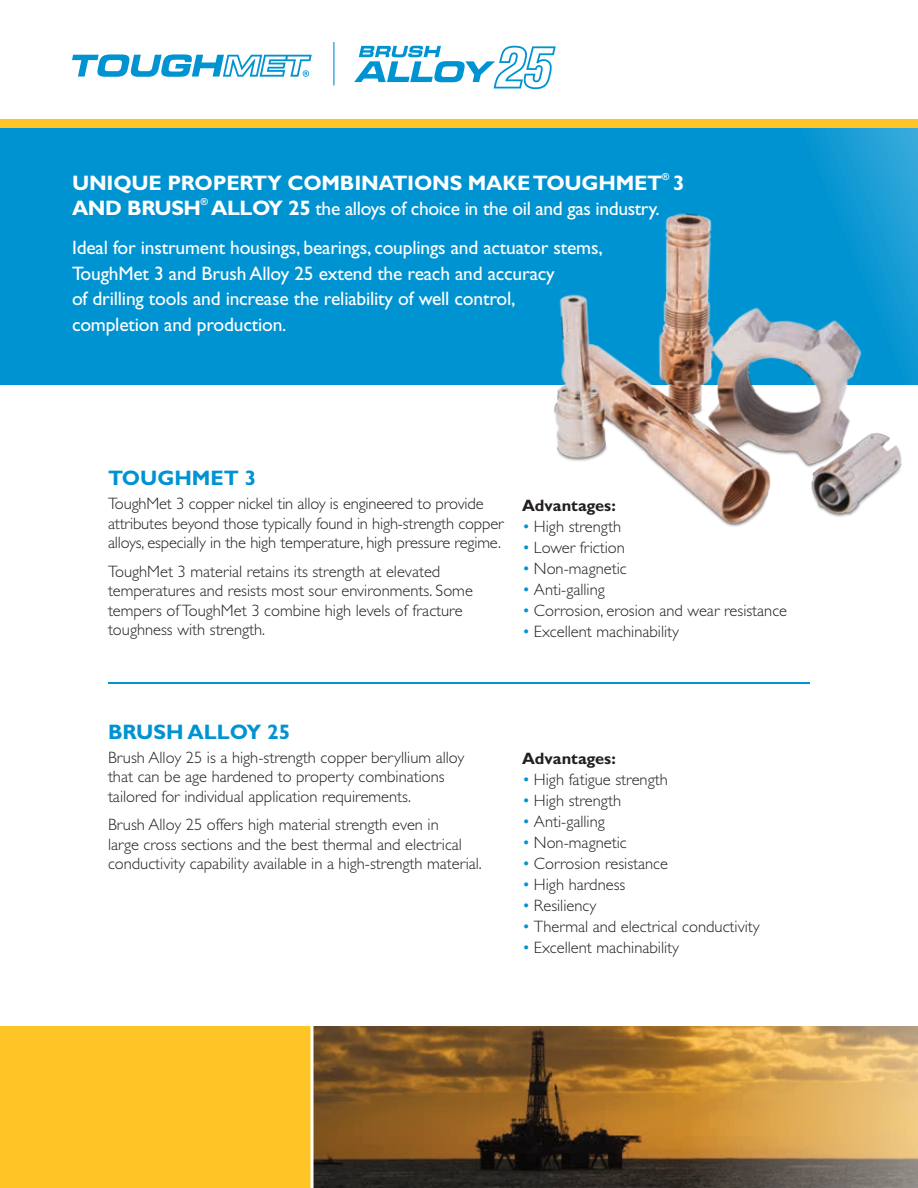
<style>
.page{position:relative;width:918px;height:1188px;background:#fff}
.page>*{position:absolute;margin:0;border:0;box-sizing:border-box;transform-origin:0 0}
.t1{font:700 21px "Gill Sans Std";letter-spacing:-.01em;color:#fff}
.t2{font:700 21px "Gill Sans Std";color:#0093d1}
.t3{font:19.5px/25.5px "Gill Sans Std";letter-spacing:-.01em;color:#fff}
.t4{font:300 16.5px/19.5px "Gill Sans Std";color:#231f20}
.t5{font:700 16.5px "Gill Sans Std";color:#231f20}
.t6{font:700 9.6px "Gill Sans Std";color:#fff}
.s1{font-weight:700;font-size:21px}
.s2{color:#0093d1}
</style>
<div class="page">
<div style="left:0;top:128px;width:918px;height:257px;background:#0093d1"></div>
<div style="left:0;top:1026px;width:918px;height:162px;background:#ffc426"></div>
<img style="left:314px;top:1026px;width:604px;height:162px">
<div style="left:0;top:119px;width:918px;height:9px;background:#ffc426"></div>
<svg style="left:310px;top:1026px;width:4px;height:162px"></svg>
<svg style="left:72px;top:54px;width:240px;height:23px"></svg>
<svg style="left:354px;top:46px;width:202px;height:43px"></svg>
<hr style="left:333px;top:42px;width:1px;height:43px;background:#0093d1">
<hr style="left:108px;top:682px;width:702px;height:2px;background:#0093d1">
<img style="left:554px;top:199px;width:364px;height:328px">
<p class="t1" style="left:72px;top:170px;width:585px">UNIQUE PROPERTY COMBINATIONS MAKE TOUGH MET</p>
<p class="t6" style="left:662px;top:171px;width:9px">®</p>
<p class="t1" style="left:673px;top:170px;width:13px">3</p>
<p class="t1" style="left:72px;top:196px;width:125px">AND BRUSH</p>
<p class="t6" style="left:201px;top:196px;width:9px">®</p>
<p class="t3" style="left:72px;top:189px;width:589px;line-height:39px;text-indent:139px"><span class="s1">ALLOY 25</span> the alloys of choice in the oil and gas industry.<br>Ideal for instrument housings, bearings, couplings and actuator stems,</p>
<p class="t3" style="left:72px;top:261px;width:484px">ToughMet 3 and Brush Alloy 25 extend the reach and accuracy of drilling tools and increase the reliability of well control, completion and production.</p>
<p class="t2" style="left:108px;top:466px;width:150px">TOUGH MET 3</p>
<p class="t4" style="left:108px;top:494px;width:397px">ToughMet 3 copper nickel tin alloy is engineered to provide attributes beyond those typically found in high-strength copper alloys, especially in the high temperature, high pressure regime.</p>
<p class="t4" style="left:108px;top:562px;width:366px">ToughMet 3 material retains its strength at elevated temperatures and resists most sour environments. Some tempers of ToughMet 3 combine high levels of fracture toughness with strength.</p>
<p class="t5" style="left:522px;top:496px;width:95px">ADVANTAGES:</p>
<p class="t4" style="left:522px;top:517px;width:101px"><span class="s2">•</span> High strength</p>
<p class="t4" style="left:522px;top:538px;width:104px"><span class="s2">•</span> Lower friction</p>
<p class="t4" style="left:522px;top:559px;width:106px"><span class="s2">•</span> Non-magnetic</p>
<p class="t4" style="left:522px;top:580px;width:84px"><span class="s2">•</span> Anti-galling</p>
<p class="t4" style="left:522px;top:601px;width:267px"><span class="s2">•</span> Corrosion, erosion and wear resistance</p>
<p class="t4" style="left:522px;top:622px;width:159px"><span class="s2">•</span> Excellent machinability</p>
<p class="t2" style="left:108px;top:719px;width:184px">BRUSH ALLOY 25</p>
<p class="t4" style="left:108px;top:748px;width:358px">Brush Alloy 25 is a high-strength copper beryllium alloy that can be age hardened to property combinations tailored for individual application requirements.</p>
<p class="t4" style="left:108px;top:815px;width:375px">Brush Alloy 25 offers high material strength even in<br>large cross sections and the best thermal and electrical conductivity capability available in a high-strength material.</p>
<p class="t5" style="left:522px;top:749px;width:95px">ADVANTAGES:</p>
<p class="t4" style="left:522px;top:770px;width:147px"><span class="s2">•</span> High fatigue strength</p>
<p class="t4" style="left:522px;top:791px;width:101px"><span class="s2">•</span> High strength</p>
<p class="t4" style="left:522px;top:812px;width:84px"><span class="s2">•</span> Anti-galling</p>
<p class="t4" style="left:522px;top:833px;width:106px"><span class="s2">•</span> Non-magnetic</p>
<p class="t4" style="left:522px;top:854px;width:148px"><span class="s2">•</span> Corrosion resistance</p>
<p class="t4" style="left:522px;top:875px;width:105px"><span class="s2">•</span> High hardness</p>
<p class="t4" style="left:522px;top:896px;width:76px"><span class="s2">•</span> Resiliency</p>
<p class="t4" style="left:522px;top:917px;width:239px"><span class="s2">•</span> Thermal and electrical conductivity</p>
<p class="t4" style="left:522px;top:938px;width:159px"><span class="s2">•</span> Excellent machinability</p>
</div>
